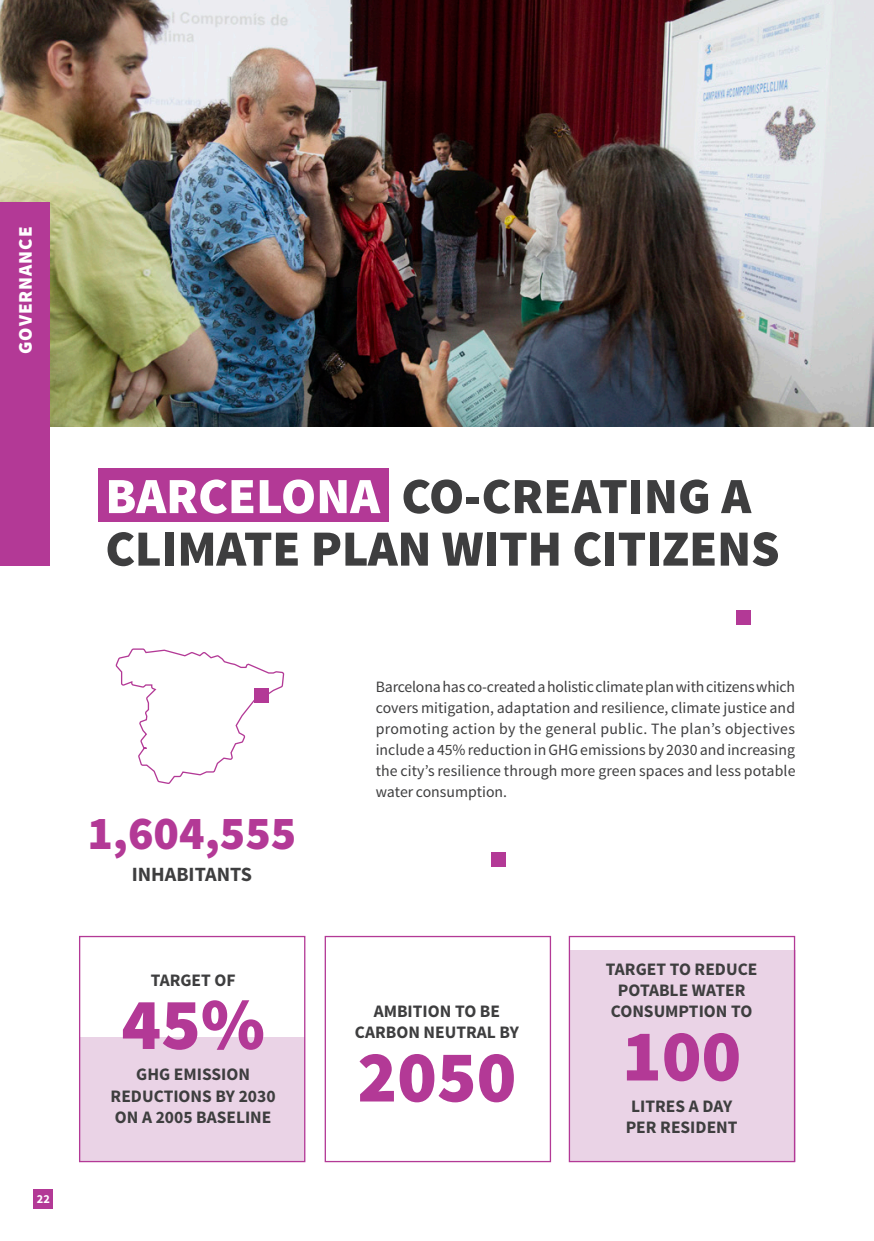
<style>
.page{position:relative;width:874px;height:1241px;background:#fff}
.page>*{position:absolute;margin:0;border:0;box-sizing:border-box;transform-origin:0 0}
.t1{font:900 73.5px "Source Sans Pro";color:#b33996}
.t2{font:900 50.75px/52.5px "Source Sans Pro";letter-spacing:-.005em;color:#3e3e3f}
.t3{font:900 47.25px "Source Sans Pro";color:#b33996}
.t4{font:700 20.3px "Source Sans Pro";color:#3e3e3f}
.t5{font:900 19.25px "Source Sans Pro";letter-spacing:.05em;color:#fff}
.t6{font:700 17.5px/21px "Source Sans Pro";color:#3e3e3f;text-align:center}
.texte_courant{font:15.75px/21px "Source Sans Pro";letter-spacing:.005em;color:#3e3e3f;text-align:justify}
.t7{font:700 12.25px "Source Sans Pro";color:#fff}
.s1{color:#fff}
</style>
<div class="page">
<img style="left:0;top:0;width:873px;height:427px">
<div style="left:79px;top:1037px;width:225px;height:124px;background:#ead3e6"></div>
<div style="left:570px;top:950px;width:225px;height:211px;background:#ead3e6"></div>
<div style="left:98px;top:468px;width:290px;height:54px;background:#b33996"></div>
<div style="left:568px;top:935px;width:226px;height:226px;border:1px solid #b33996"></div>
<div style="left:324px;top:935px;width:227px;height:226px;border:1px solid #b33996"></div>
<div style="left:79px;top:935px;width:226px;height:226px;border:1px solid #b33996"></div>
<div style="left:735px;top:610px;width:15px;height:15px;background:#b33996"></div>
<div style="left:490px;top:852px;width:15px;height:15px;background:#b33996"></div>
<div style="left:33px;top:1188px;width:20px;height:20px;background:#b33996"></div>
<svg style="left:115px;top:648px;width:169px;height:136px"></svg>
<div style="left:0;top:202px;width:50px;height:363px;background:#b33996"></div>
<p class="t5" style="left:13px;top:354px;width:129px;rotate:-90deg">GOVERNANCE</p>
<p class="t2" style="left:105px;top:472px;width:675px"><span class="s1">BARCELONA</span> CO-CREATING A<br>CLIMATE PLAN WITH CITIZENS</p>
<p class="t7" style="left:37px;top:1191px;width:14px">22</p>
<p class="t3" style="left:87px;top:802px;width:210px">1,604,555</p>
<p class="t4" style="left:132px;top:860px;width:122px">INHABITANTS</p>
<p class="t6" style="left:151px;top:970px;width:86px">TARGET OF</p>
<p class="t1" style="left:121px;top:976px;width:145px">45%</p>
<p class="t6" style="left:111px;top:1064px;width:166px">GHG EMISSION<br>REDUCTIONS BY 2030<br>ON A 2005 BASELINE</p>
<p class="texte_courant" style="left:375px;top:676px;width:421px">Barcelona has co-created a holistic climate plan with citizens which covers mitigation, adaptation and resilience, climate justice and promoting action by the general public. The plan’s objectives include a 45% reduction in GHG emissions by 2030 and increasing the city’s resilience through more green spaces and less potable water consumption.</p>
<p class="t6" style="left:355px;top:1001px;width:165px">AMBITION TO BE<br>CARBON NEUTRAL BY</p>
<p class="t1" style="left:357px;top:1028px;width:160px">2050</p>
<p class="t6" style="left:605px;top:959px;width:153px">TARGET TO REDUCE<br>POTABLE WATER<br>CONSUMPTION TO</p>
<p class="t1" style="left:621px;top:1007px;width:121px">100</p>
<p class="t6" style="left:625px;top:1096px;width:113px">LITRES A DAY<br>PER RESIDENT</p>
</div>
